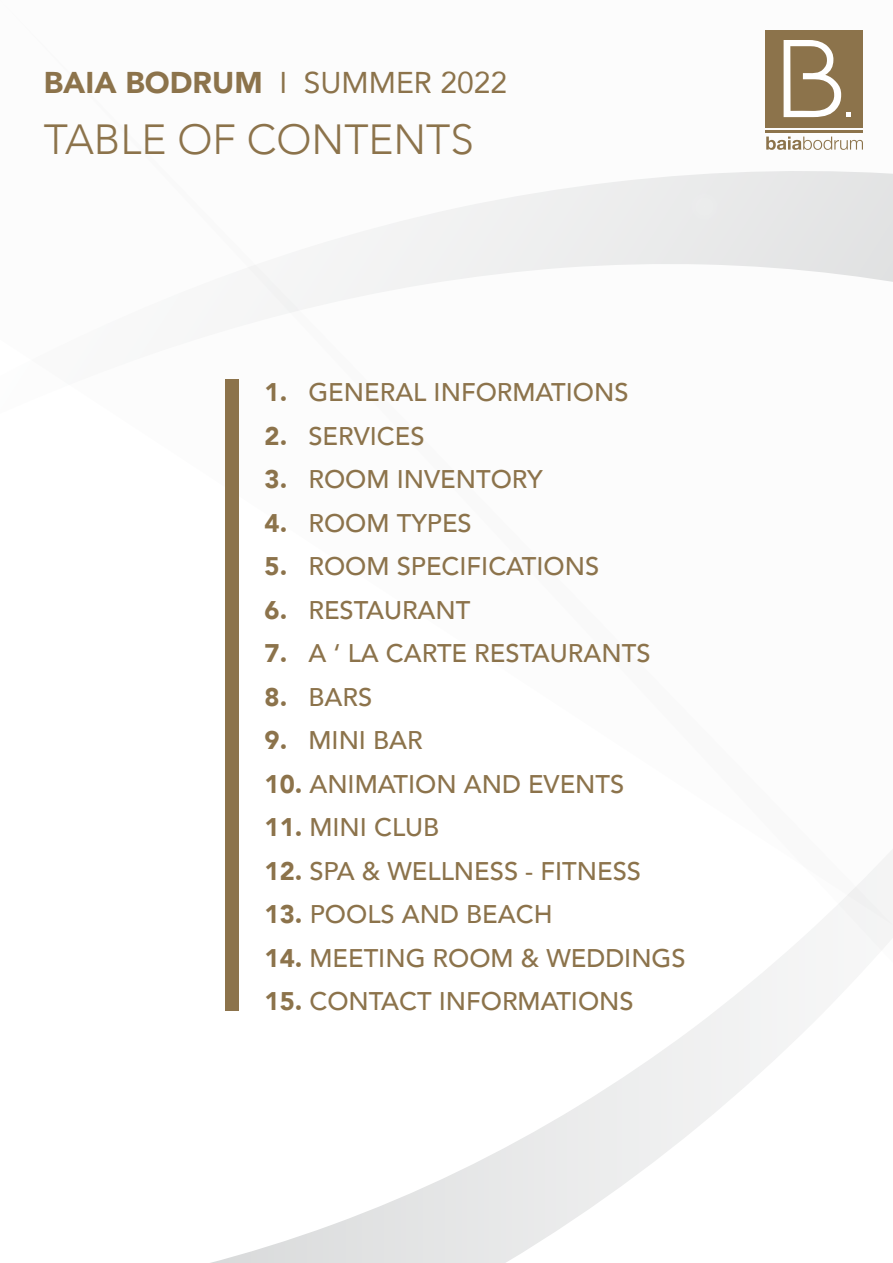
<style>
.page{position:relative;width:893px;height:1263px;background:#fff}
.page>*{position:absolute;margin:0;border:0;box-sizing:border-box;transform-origin:0 0}
.t1{font:300 42.15px "Avenir";color:#8c734b}
.t2{font:30px "Avenir";color:#8c734b}
.t3{font:500 25.5px "Avenir";color:#8c734b}
.s1{font-weight:900}
</style>
<div class="page">
<svg style="left:225px;top:171px;width:668px;height:209px"></svg>
<svg style="left:211px;top:850px;width:682px;height:413px"></svg>
<div style="left:225px;top:380px;width:14px;height:631px;background:#8c734b"></div>
<svg style="left:766px;top:137px;width:97px;height:13px"></svg>
<hr style="left:766px;top:131px;width:97px;height:2px;background:#8c734b">
<div style="left:766px;top:30px;width:97px;height:97px;background:#8c734b"></div>
<svg style="left:784px;top:40px;width:67px;height:77px"></svg>
<p class="t2" style="left:44px;top:58px;width:465px"><span class="s1">BAIA BODRUM</span> I SUMMER 2022</p>
<h1 class="t1" style="left:44px;top:114px;width:431px">TABLE OF CONTENTS</h1>
<p class="t3" style="left:265px;top:370px;width:366px"><span class="s1">1.</span> GENERAL INFORMATIONS</p>
<p class="t3" style="left:265px;top:414px;width:162px"><span class="s1">2.</span> SERVICES</p>
<p class="t3" style="left:265px;top:457px;width:280px"><span class="s1">3.</span> ROOM INVENTORY</p>
<p class="t3" style="left:265px;top:501px;width:209px"><span class="s1">4.</span> ROOM TYPES</p>
<p class="t3" style="left:265px;top:544px;width:336px"><span class="s1">5.</span> ROOM SPECIFICATIONS</p>
<p class="t3" style="left:265px;top:588px;width:207px"><span class="s1">6.</span> RESTAURANT</p>
<p class="t3" style="left:265px;top:631px;width:387px"><span class="s1">7.</span> A ‘ LA CARTE RESTAURANTS</p>
<p class="t3" style="left:265px;top:675px;width:109px"><span class="s1">8.</span> BARS</p>
<p class="t3" style="left:265px;top:718px;width:160px"><span class="s1">9.</span> MINI BAR</p>
<p class="t3" style="left:265px;top:762px;width:361px"><span class="s1">10.</span> ANIMATION AND EVENTS</p>
<p class="t3" style="left:265px;top:805px;width:176px"><span class="s1">11.</span> MINI CLUB</p>
<p class="t3" style="left:265px;top:849px;width:378px"><span class="s1">12.</span> SPA &amp; WELLNESS - FITNESS</p>
<p class="t3" style="left:265px;top:892px;width:290px"><span class="s1">13.</span> POOLS AND BEACH</p>
<p class="t3" style="left:265px;top:936px;width:423px"><span class="s1">14.</span> MEETING ROOM &amp; WEDDINGS</p>
<p class="t3" style="left:265px;top:979px;width:371px"><span class="s1">15.</span> CONTACT INFORMATIONS</p>
</div>
